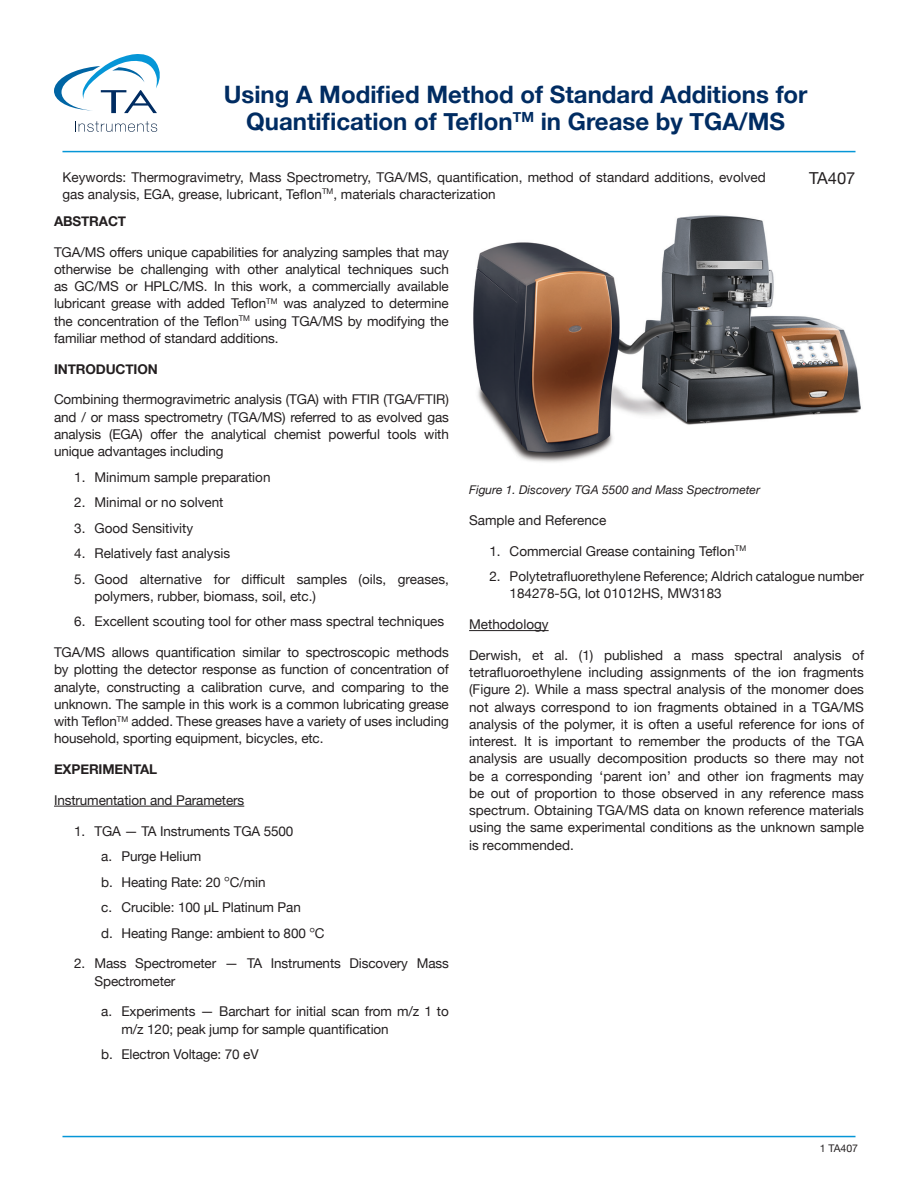
<style>
.page{position:relative;width:918px;height:1188px;background:#fff}
.page>*{position:absolute;margin:0;border:0;box-sizing:border-box;transform-origin:0 0}
.t1{font:700 24px/27px "Helvetica Neue";color:#002c62;text-align:center}
.t2{font:16.5px "Helvetica Neue";color:#231f20}
.t3{font:13.5px/17.2px "Helvetica Neue";color:#231f20}
.t4{font:700 13.5px "Helvetica Neue";letter-spacing:-.01em;color:#231f20}
.t5{font:italic 12px "Helvetica Neue";color:#231f20}
.t6{font:10.5px "Helvetica Neue";color:#231f20}
.s1{font-family:"ITC Avant Garde Std"}
</style>
<div class="page">
<svg style="left:54px;top:54px;width:106px;height:59px"></svg>
<svg style="left:75px;top:121px;width:82px;height:10px"></svg>
<hr style="left:62px;top:151px;width:794px;height:1px;background:#0696d7">
<hr style="left:62px;top:1136px;width:794px;height:1px;background:#0696d7">
<hr style="left:54px;top:806px;width:190px;height:1px;background:#231f20">
<hr style="left:469px;top:630px;width:80px;height:1px;background:#231f20">
<img style="left:473px;top:215px;width:388px;height:247px">
<p class="t1" style="left:224px;top:81px;width:585px">Using A Modified Method of Standard Additions for<br>Quantification of Teflon<sup>TM</sup> in Grease by TGA/MS</p>
<p class="t3" style="left:62px;top:169px;width:705px">Keywords: Thermogravimetry, Mass Spectrometry, TGA/MS, quantification, method of standard additions, evolved gas analysis, EGA, grease, lubricant, Teflon<sup>TM</sup>, materials characterization</p>
<p class="t4" style="left:54px;top:210px;width:74px">ABSTRACT</p>
<p class="t3" style="left:54px;top:244px;width:396px;text-align:justify">TGA/MS offers unique capabilities for analyzing samples that may otherwise be challenging with other analytical techniques such as GC/MS or HPLC/MS. In this work, a commercially available lubricant grease with added Teflon<sup>TM</sup> was analyzed to determine the concentration of the Teflon<sup>TM</sup> using TGA/MS by modifying the familiar method of standard additions.</p>
<p class="t4" style="left:54px;top:358px;width:105px">INTRODUCTION</p>
<p class="t3" style="left:54px;top:392px;width:396px;text-align:justify">Combining thermogravimetric analysis (TGA) with FTIR (TGA/FTIR) and / or mass spectrometry (TGA/MS) referred to as evolved gas analysis (EGA) offer the analytical chemist powerful tools with unique advantages including</p>
<p class="t3" style="left:74px;top:469px;width:198px">1. Minimum sample preparation</p>
<p class="t3" style="left:74px;top:494px;width:151px">2. Minimal or no solvent</p>
<p class="t3" style="left:74px;top:520px;width:121px">3. Good Sensitivity</p>
<p class="t3" style="left:74px;top:545px;width:157px">4. Relatively fast analysis</p>
<p class="t3" style="left:94px;top:571px;width:356px;text-indent:-20px">5. Good alternative for difficult samples (oils, greases, polymers, rubber, biomass, soil, etc.)</p>
<p class="t3" style="left:74px;top:614px;width:372px">6. Excellent scouting tool for other mass spectral techniques</p>
<p class="t3" style="left:54px;top:644px;width:396px;text-align:justify">TGA/MS allows quantification similar to spectroscopic methods by plotting the detector response as function of concentration of analyte, constructing a calibration curve, and comparing to the unknown. The sample in this work is a common lubricating grease with Teflon<sup>TM</sup> added. These greases have a variety of uses including household, sporting equipment, bicycles, etc.</p>
<p class="t4" style="left:54px;top:759px;width:105px">EXPERIMENTAL</p>
<p class="t3" style="left:54px;top:792px;width:192px">Instrumentation and Parameters</p>
<p class="t3" style="left:74px;top:823px;width:221px">1. TGA — TA Instruments TGA 5500</p>
<p class="t3" style="left:101px;top:848px;width:102px">a. Purge Helium</p>
<p class="t3" style="left:101px;top:874px;width:166px">b. Heating Rate: 20 <span class="s1">o</span>C/min</p>
<p class="t3" style="left:101px;top:899px;width:201px">c. Crucible: 100 μL Platinum Pan</p>
<p class="t3" style="left:101px;top:925px;width:225px">d. Heating Range: ambient to 800 <span class="s1">o</span>C</p>
<p class="t3" style="left:94px;top:956px;width:356px;text-indent:-20px">2. Mass Spectrometer — TA Instruments Discovery Mass<br>Spectrometer</p>
<p class="t3" style="left:122px;top:1004px;width:329px;text-indent:-20px">a. Experiments — Barchart for initial scan from m/z 1 to m/z 120; peak jump for sample quantification</p>
<p class="t3" style="left:101px;top:1046px;width:159px">b. Electron Voltage: 70 eV</p>
<p class="t2" style="left:809px;top:167px;width:48px">TA407</p>
<p class="t5" style="left:469px;top:481px;width:292px">Figure 1. Discovery TGA 5500 and Mass Spectrometer</p>
<p class="t3" style="left:469px;top:512px;width:139px">Sample and Reference</p>
<p class="t3" style="left:489px;top:543px;width:258px">1. Commercial Grease containing Teflon<sup>TM</sup></p>
<p class="t3" style="left:510px;top:569px;width:356px;text-indent:-20px">2. Polytetrafluorethylene Reference; Aldrich catalogue number<br>184278-5G, lot 01012HS, MW3183</p>
<p class="t3" style="left:469px;top:617px;width:81px">Methodology</p>
<p class="t3" style="left:469px;top:647px;width:396px;text-align:justify">Derwish, et al. (1) published a mass spectral analysis of tetrafluoroethylene including assignments of the ion fragments (Figure 2). While a mass spectral analysis of the monomer does not always correspond to ion fragments obtained in a TGA/MS analysis of the polymer, it is often a useful reference for ions of interest. It is important to remember the products of the TGA analysis are usually decomposition products so there may not be a corresponding ‘parent ion’ and other ion fragments may be out of proportion to those observed in any reference mass spectrum. Obtaining TGA/MS data on known reference materials using the same experimental conditions as the unknown sample is recommended.</p>
<p class="t6" style="left:820px;top:1141px;width:40px">1 TA407</p>
</div>
